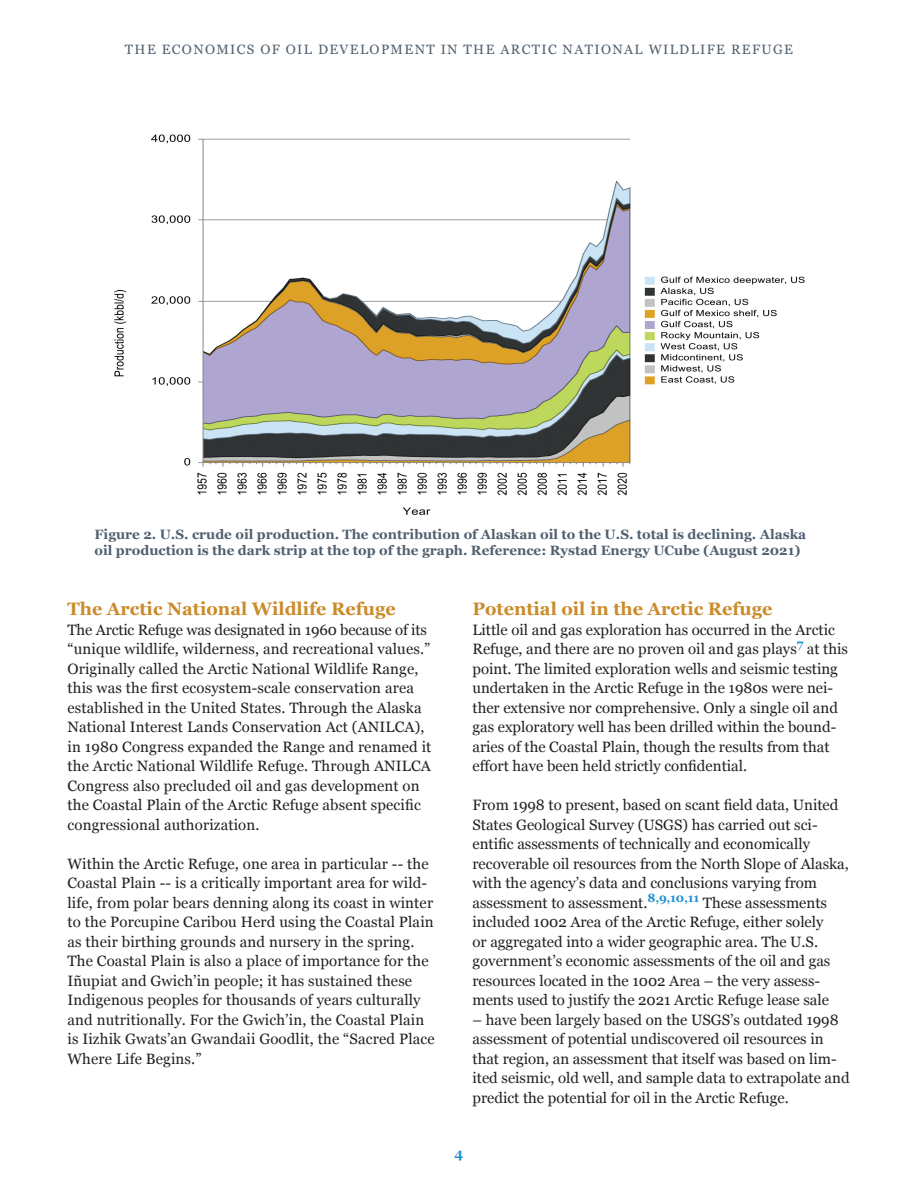
<style>
.page{position:relative;width:918px;height:1188px;background:#fff}
.page>*{position:absolute;margin:0;border:0;box-sizing:border-box;transform-origin:0 0}
.subhead{font:700 18px "Georgia";color:#cb8b2a}
.body{font:15px/19.5px "Georgia";color:#231f20}
.t1{font:700 13.5px/16.5px "Georgia";color:#51606f}
.t2{font:13.5px "Georgia";letter-spacing:.1em;color:#51606f}
.t3{font:700 13.5px "Georgia";color:#2093d2}
</style>
<div class="page">
<img style="left:114px;top:134px;width:691px;height:381px">
<p class="t2" style="left:125px;top:42px;width:670px">THE ECONOMICS OF OIL DEVELOPMENT IN THE ARCTIC NATIONAL WILDLIFE REFUGE</p>
<p class="t1" style="left:94px;top:526px;width:713px">Figure 2. U.S. crude oil production. The contribution of Alaskan oil to the U.S. total is declining. Alaska oil production is the dark strip at the top of the graph. Reference: Rystad Energy UCube (August 2021)</p>
<p class="subhead" style="left:68px;top:599px;width:330px">The Arctic National Wildlife Refuge</p>
<p class="body" style="left:68px;top:620px;width:365px">The Arctic Refuge was designated in 1960 because of its “unique wildlife, wilderness, and recreational values.” Originally called the Arctic National Wildlife Range, this was the first ecosystem-scale conservation area established in the United States. Through the Alaska National Interest Lands Conservation Act (ANILCA), in 1980 Congress expanded the Range and renamed it the Arctic National Wildlife Refuge. Through ANILCA Congress also precluded oil and gas development on the Coastal Plain of the Arctic Refuge absent specific congressional authorization.</p>
<p class="body" style="left:68px;top:854px;width:369px">Within the Arctic Refuge, one area in particular -- the Coastal Plain -- is a critically important area for wild&shy;life, from polar bears denning along its coast in winter to the Porcupine Caribou Herd using the Coastal Plain as their birthing grounds and nursery in the spring.<br>The Coastal Plain is also a place of importance for the Iñupiat and Gwich’in people; it has sustained these Indigenous peoples for thousands of years culturally and nutritionally. For the Gwich’in, the Coastal Plain is Iizhik Gwats’an Gwandaii Goodlit, the “Sacred Place Where Life Begins.”</p>
<p class="subhead" style="left:472px;top:599px;width:301px">Potential oil in the Arctic Refuge</p>
<p class="body" style="left:472px;top:620px;width:377px">Little oil and gas exploration has occurred in the Arctic Refuge, and there are no proven oil and gas plays<sup>7</sup> at this point. The limited exploration wells and seismic testing undertaken in the Arctic Refuge in the 1980s were nei&shy;ther extensive nor comprehensive. Only a single oil and gas exploratory well has been drilled within the bound&shy;aries of the Coastal Plain, though the results from that effort have been held strictly confidential.</p>
<p class="body" style="left:472px;top:795px;width:378px">From 1998 to present, based on scant field data, United States Geological Survey (USGS) has carried out sci&shy;entific assessments of technically and economically recoverable oil resources from the North Slope of Alaska, with the agency’s data and conclusions varying from assessment to assessment.<sup>8,9,10,11</sup> These assessments included 1002 Area of the Arctic Refuge, either solely<br>or aggregated into a wider geographic area. The U.S. government’s economic assessments of the oil and gas resources located in the 1002 Area – the very assess&shy;ments used to justify the 2021 Arctic Refuge lease sale</p>
<p class="body" style="left:472px;top:1010px;width:379px">– have been largely based on the USGS’s outdated 1998 assessment of potential undiscovered oil resources in that region, an assessment that itself was based on lim&shy;ited seismic, old well, and sample data to extrapolate and predict the potential for oil in the Arctic Refuge.</p>
<p class="t3" style="left:455px;top:1145px;width:10px">4</p>
</div>
